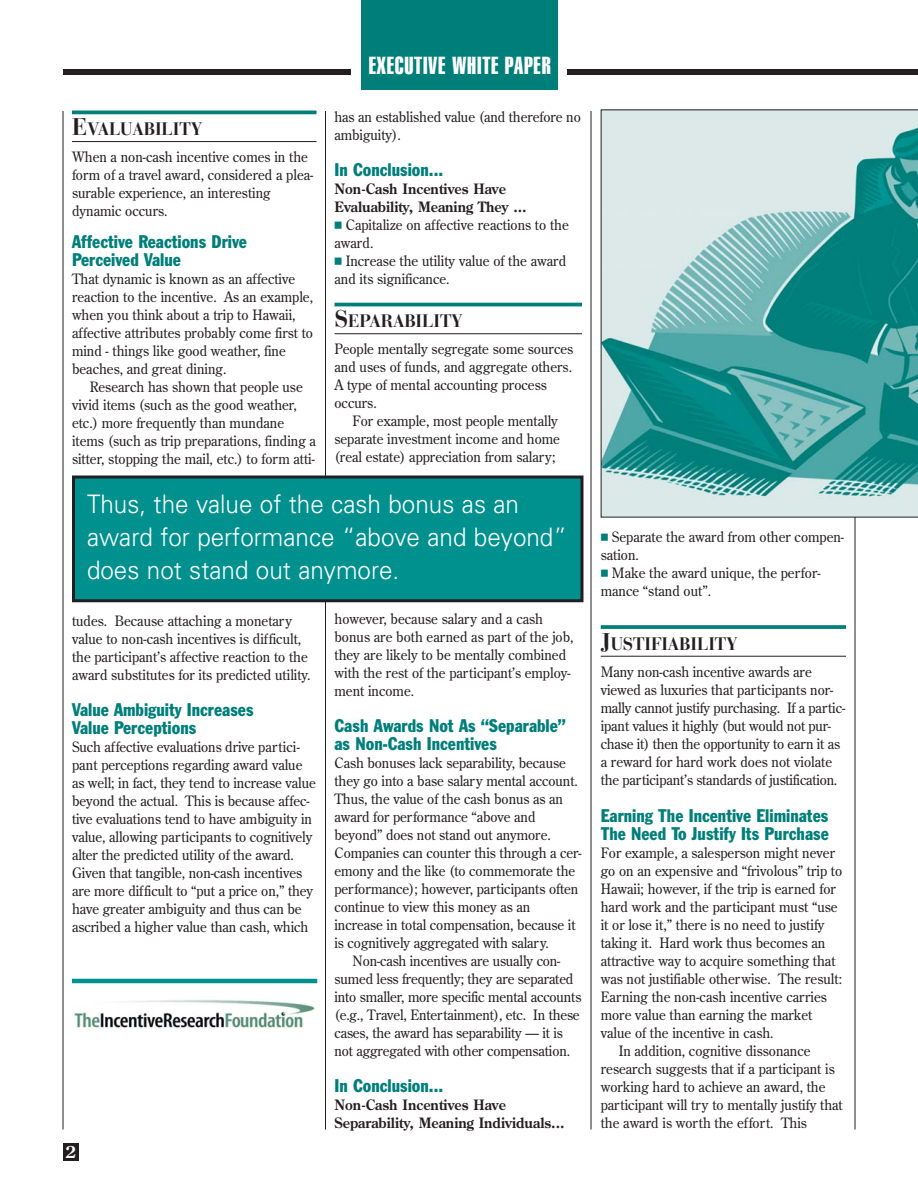
<style>
.page{position:relative;width:918px;height:1188px;background:#fff}
.page>*{position:absolute;margin:0;border:0;box-sizing:border-box;transform-origin:0 0}
.t1{font:300 25.5px/33px "Univers";color:#fff;scale:.95 1}
.t2{font:24px "Swiss 911 BT Extra Compressed";letter-spacing:.03em;color:#fff}
.t3{font:condensed 18px/18px "Franklin Gothic BT";color:#007e7a;scale:.95 1}
.t4{font:700 18px "Bauer Bodoni";letter-spacing:-.01em;color:#231f20;scale:.95 1}
.t5{font:700 16.5px "Century Old Style";color:#fff}
.t6{font:14.25px/18px "Century Old Style";color:#231f20;scale:.95 1}
.t7{font:700 14.25px/18px "Century Old Style";color:#231f20;scale:.95 1}
.s1{font-size:24px}
.s2{font-family:"Universal Newswith Comm Pi";color:#007e7a}
</style>
<div class="page">
<div style="left:63px;top:1143px;width:16px;height:18px;background:#231f20"></div>
<hr style="left:63px;top:111px;width:1px;height:1019px;background:#231f20">
<hr style="left:325px;top:111px;width:1px;height:1019px;background:#231f20">
<hr style="left:591px;top:111px;width:1px;height:1019px;background:#231f20">
<hr style="left:855px;top:126px;width:1px;height:1004px;background:#231f20">
<hr style="left:72px;top:111px;width:244px;height:3px;background:#007e7a">
<hr style="left:72px;top:141px;width:244px;height:1px;background:#231f20">
<hr style="left:334px;top:303px;width:248px;height:3px;background:#007e7a">
<hr style="left:334px;top:333px;width:248px;height:1px;background:#231f20">
<svg style="left:601px;top:625px;width:245px;height:4px"></svg>
<hr style="left:601px;top:656px;width:245px;height:1px;background:#231f20">
<div style="left:362px;top:0;width:196px;height:90px;background:#007e7a"></div>
<div style="left:63px;top:69px;width:288px;height:6px;background:#231f20"></div>
<div style="left:567px;top:69px;width:351px;height:6px;background:#231f20"></div>
<div style="left:74px;top:477px;width:508px;height:124px;background:#00918f"></div>
<div style="left:72px;top:476px;width:512px;height:126px;border:3px solid #231f20"></div>
<svg style="left:601px;top:110px;width:317px;height:408px;background:#78b9b8"></svg>
<hr style="left:72px;top:979px;width:245px;height:4px;background:#00918f">
<img style="left:74px;top:1000px;width:241px;height:29px">
<p class="t4" style="left:72px;top:122px;width:138px"><span class="s1">E</span>VALUABILITY</p>
<p class="t6" style="left:72px;top:149px;width:256px">When a non-cash incentive comes in the form of a travel award, considered a plea&shy;surable experience, an interesting dynamic occurs.</p>
<p class="t3" style="left:72px;top:235px;width:186px">Affective Reactions Drive<br>Perceived Value</p>
<p class="t6" style="left:72px;top:271px;width:237px">That dynamic is known as an affective</p>
<p class="t6" style="left:72px;top:289px;width:255px">reaction to the incentive. As an example,</p>
<p class="t6" style="left:72px;top:307px;width:237px">when you think about a trip to Hawaii,</p>
<p class="t6" style="left:72px;top:325px;width:255px">affective attributes probably come first to</p>
<p class="t6" style="left:72px;top:343px;width:227px">mind - things like good weather, fine</p>
<p class="t6" style="left:72px;top:361px;width:164px">beaches, and great dining.</p>
<p class="t6" style="left:90px;top:379px;width:226px">Research has shown that people use</p>
<p class="t6" style="left:72px;top:397px;width:238px">vivid items (such as the good weather,</p>
<p class="t6" style="left:72px;top:415px;width:225px">etc.) more frequently than mundane</p>
<p class="t6" style="left:72px;top:433px;width:258px">items (such as trip preparations, finding a</p>
<p class="t6" style="left:72px;top:451px;width:257px">sitter, stopping the mail, etc.) to form atti-</p>
<p class="t2" style="left:369px;top:57px;width:183px">EXECUTIVE WHITE PAPER</p>
<p class="t6" style="left:335px;top:109px;width:261px">has an established value (and therefore no ambiguity).</p>
<p class="t3" style="left:334px;top:163px;width:116px">In Conclusion...</p>
<p class="t7" style="left:334px;top:181px;width:204px">Non-Cash Incentives Have<br>Evaluability, Meaning They ...</p>
<p class="t6" style="left:334px;top:217px;width:248px"><span class="s2">-</span> Capitalize on affective reactions to the award.</p>
<p class="t6" style="left:334px;top:253px;width:245px"><span class="s2">-</span> Increase the utility value of the award and its significance.</p>
<p class="t4" style="left:334px;top:314px;width:136px"><span class="s1">S</span>EPARABILITY</p>
<p class="t6" style="left:334px;top:341px;width:253px">People mentally segregate some sources</p>
<p class="t6" style="left:334px;top:359px;width:252px">and uses of funds, and aggregate others.</p>
<p class="t6" style="left:334px;top:377px;width:225px">A type of mental accounting process</p>
<p class="t6" style="left:334px;top:395px;width:46px">occurs.</p>
<p class="t6" style="left:352px;top:413px;width:218px">For example, most people mentally</p>
<p class="t6" style="left:334px;top:431px;width:239px">separate investment income and home</p>
<p class="t6" style="left:334px;top:449px;width:234px">(real estate) appreciation from salary;</p>
<p class="t1" style="left:87px;top:489px;width:507px">Thus, the value of the cash bonus as an award for performance “above and beyond” does not stand out anymore.</p>
<p class="t6" style="left:72px;top:613px;width:253px">tudes. Because attaching a monetary value to non-cash incentives is difficult, the participant’s affective reaction to the award substitutes for its predicted utility.</p>
<p class="t3" style="left:72px;top:703px;width:193px">Value Ambiguity Increases<br>Value Perceptions</p>
<p class="t6" style="left:72px;top:739px;width:258px">Such affective evaluations drive partici&shy;pant perceptions regarding award value as well; in fact, they tend to increase value beyond the actual. This is because affec&shy;tive evaluations tend to have ambiguity in value, allowing participants to cognitively alter the predicted utility of the award.<br>Given that tangible, non-cash incentives are more difficult to “put a price on,” they have greater ambiguity and thus can be ascribed a higher value than cash, which</p>
<p class="t5" style="left:65px;top:1145px;width:12px">2</p>
<p class="t6" style="left:334px;top:611px;width:253px">however, because salary and a cash bonus are both earned as part of the job, they are likely to be mentally combined with the rest of the participant’s employ&shy;ment income.</p>
<p class="t3" style="left:334px;top:719px;width:245px">Cash Awards Not As “Separable” as Non-Cash Incentives</p>
<p class="t6" style="left:334px;top:755px;width:245px">Cash bonuses lack separability, because</p>
<p class="t6" style="left:334px;top:773px;width:258px">they go into a base salary mental account.</p>
<p class="t6" style="left:334px;top:791px;width:242px">Thus, the value of the cash bonus as an</p>
<p class="t6" style="left:334px;top:809px;width:213px">award for performance “above and</p>
<p class="t6" style="left:334px;top:827px;width:229px">beyond” does not stand out anymore.</p>
<p class="t6" style="left:334px;top:845px;width:262px">Companies can counter this through a cer-</p>
<p class="t6" style="left:334px;top:863px;width:255px">emony and the like (to commemorate the</p>
<p class="t6" style="left:334px;top:881px;width:258px">performance); however, participants often</p>
<p class="t6" style="left:334px;top:899px;width:208px">continue to view this money as an</p>
<p class="t6" style="left:334px;top:917px;width:255px">increase in total compensation, because it</p>
<p class="t6" style="left:334px;top:935px;width:227px">is cognitively aggregated with salary.</p>
<p class="t6" style="left:352px;top:953px;width:220px">Non-cash incentives are usually con-</p>
<p class="t6" style="left:334px;top:971px;width:253px">sumed less frequently; they are separated</p>
<p class="t6" style="left:334px;top:989px;width:261px">into smaller, more specific mental accounts</p>
<p class="t6" style="left:334px;top:1007px;width:260px">(e.g., Travel, Entertainment), etc. In these</p>
<p class="t6" style="left:334px;top:1025px;width:242px">cases, the award has separability — it is</p>
<p class="t6" style="left:334px;top:1043px;width:249px">not aggregated with other compensation.</p>
<p class="t3" style="left:334px;top:1079px;width:116px">In Conclusion...</p>
<p class="t7" style="left:334px;top:1097px;width:244px">Non-Cash Incentives Have<br>Separability, Meaning Individuals...</p>
<p class="t6" style="left:601px;top:529px;width:258px"><span class="s2">-</span> Separate the award from other compen&shy;sation.</p>
<p class="t6" style="left:601px;top:565px;width:233px"><span class="s2">-</span> Make the award unique, the perfor&shy;mance “stand out”.</p>
<p class="t4" style="left:601px;top:637px;width:146px"><span class="s1">J</span>USTIFIABILITY</p>
<p class="t6" style="left:601px;top:664px;width:259px">Many non-cash incentive awards are viewed as luxuries that participants nor&shy;mally cannot justify purchasing. If a partic&shy;ipant values it highly (but would not pur&shy;chase it) then the opportunity to earn it as a reward for hard work does not violate the participant’s standards of justification.</p>
<p class="t3" style="left:601px;top:809px;width:242px">Earning The Incentive Eliminates<br>The Need To Justify Its Purchase</p>
<p class="t6" style="left:601px;top:845px;width:248px">For example, a salesperson might never</p>
<p class="t6" style="left:601px;top:863px;width:256px">go on an expensive and “frivolous” trip to</p>
<p class="t6" style="left:601px;top:881px;width:249px">Hawaii; however, if the trip is earned for</p>
<p class="t6" style="left:601px;top:899px;width:251px">hard work and the participant must “use</p>
<p class="t6" style="left:601px;top:917px;width:237px">it or lose it,” there is no need to justify</p>
<p class="t6" style="left:601px;top:935px;width:238px">taking it. Hard work thus becomes an</p>
<p class="t6" style="left:601px;top:953px;width:249px">attractive way to acquire something that</p>
<p class="t6" style="left:601px;top:971px;width:256px">was not justifiable otherwise. The result:</p>
<p class="t6" style="left:601px;top:989px;width:240px">Earning the non-cash incentive carries</p>
<p class="t6" style="left:601px;top:1007px;width:224px">more value than earning the market</p>
<p class="t6" style="left:601px;top:1025px;width:183px">value of the incentive in cash.</p>
<p class="t6" style="left:619px;top:1043px;width:203px">In addition, cognitive dissonance</p>
<p class="t6" style="left:601px;top:1061px;width:248px">research suggests that if a participant is</p>
<p class="t6" style="left:601px;top:1079px;width:238px">working hard to achieve an award, the</p>
<p class="t6" style="left:601px;top:1097px;width:256px">participant will try to mentally justify that</p>
<p class="t6" style="left:601px;top:1115px;width:219px">the award is worth the effort. This</p>
</div>
